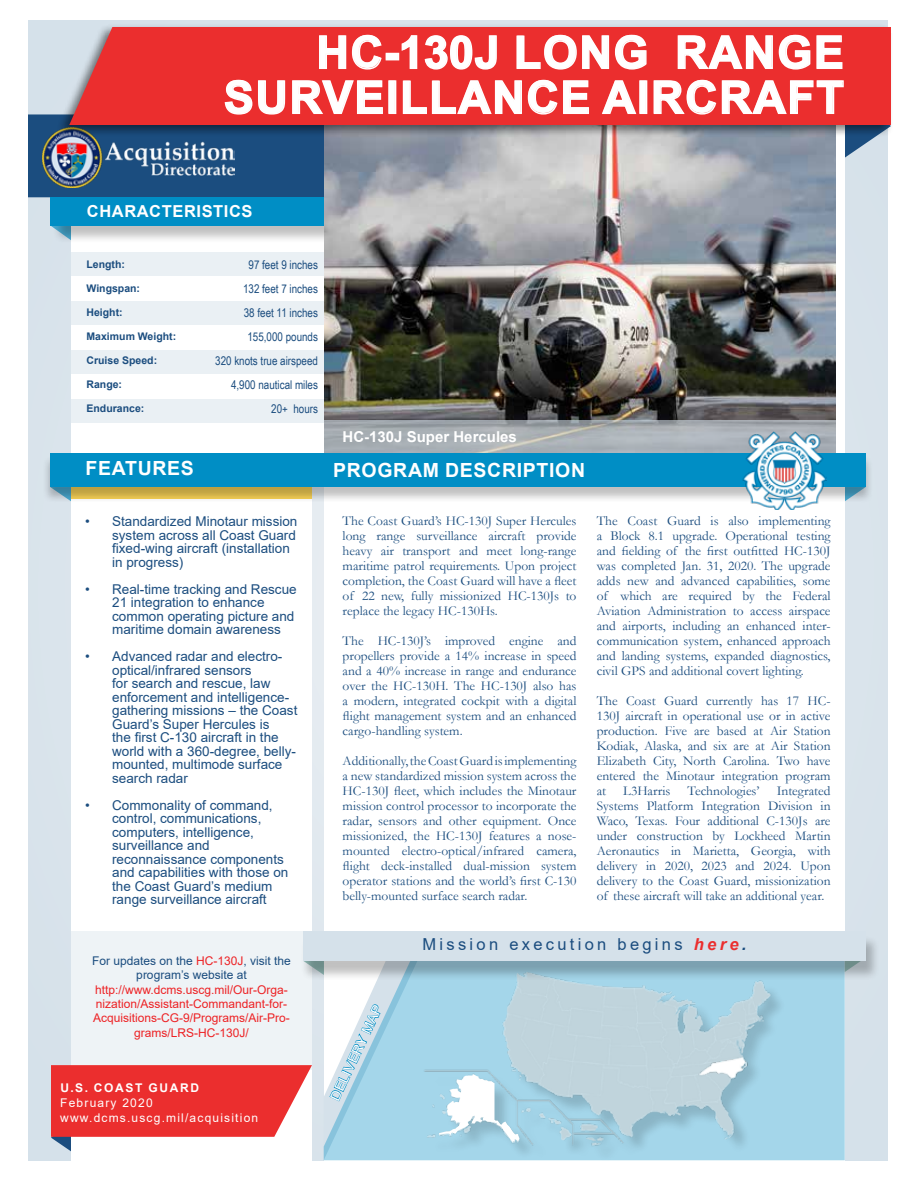
<style>
.page{position:relative;width:918px;height:1188px;background:#fff}
.page>*{position:absolute;margin:0;border:0;box-sizing:border-box;transform-origin:0 0}
.t1{font:700 45px/45px "Arial";letter-spacing:.035em;color:#fff;text-align:right}
.t2{font:700 19.5px "Arial";letter-spacing:.035em;color:#fff}
.t3{font:16.5px "Arial";letter-spacing:.2em;color:#1b4d7f}
.t4{font:700 16.5px "Arial";letter-spacing:.035em;color:#fff}
.t5{font:700 15px "Arial";color:#fff}
.t6{font:13.5px/15px "Garamond";color:#1b4d7f;text-align:justify}
.t7{font:13.5px/13.5px "Arial";color:#1b4d7f}
.t8{font:13.5px "Arial";color:#fff}
.t9{font:12px/14.4px "Arial";color:#ed2124;text-align:center}
.t10{font:12px/24px "Arial Narrow";color:#1b4d7f;text-align:right}
.t11{font:12px/14.4px "Arial";color:#1b4d7f;text-align:center}
.t12{font:12px/15px "Arial";letter-spacing:.1em;color:#fff}
.t13{font:700 12px "Arial";letter-spacing:.135em;color:#fff}
.t14{font:700 10.5px "Arial";color:#1b4d7f}
.s1{color:#ed2124}
.s2{font-weight:700;font-style:italic;color:#eb2e2e}
.s3{font-weight:700;font-style:italic}
</style>
<div class="page">
<div style="left:24px;top:20px;width:864px;height:1141px;background:#d9e3eb"></div>
<div style="left:71px;top:472px;width:241px;height:713px;background:#fff"></div>
<div style="left:787px;top:981px;width:58px;height:179px;background:#a4d6ea"></div>
<div style="left:428px;top:975px;width:359px;height:188px;background:#000;opacity:.26"></div>
<img style="left:519px;top:981px;width:264px;height:173px">
<div style="left:71px;top:204px;width:262px;height:264px;background:#fff"></div>
<div style="left:28px;top:114px;width:296px;height:83px;background:#1b4d7f"></div>
<div style="left:324px;top:100px;width:521px;height:853px;background:#fff"></div>
<div style="left:52px;top:200px;width:300px;height:44px;background:#000;opacity:.25"></div>
<div style="left:50px;top:197px;width:283px;height:28px;background:#008ec5"></div>
<div style="left:3px;top:15px;width:25px;height:1150px;background:#fff"></div>
<img style="left:42px;top:128px;width:193px;height:60px">
<div style="left:71px;top:253px;width:253px;height:23px;background:#eaf0f4"></div>
<div style="left:71px;top:302px;width:253px;height:23px;background:#eaf0f4"></div>
<div style="left:71px;top:350px;width:253px;height:23px;background:#eaf0f4"></div>
<div style="left:71px;top:399px;width:253px;height:23px;background:#eaf0f4"></div>
<div style="left:300px;top:935px;width:580px;height:46px;background:#000;opacity:.25"></div>
<div style="left:303px;top:931px;width:563px;height:30px;background:#d5e1ea"></div>
<img style="left:324px;top:137px;width:512px;height:284px">
<div style="left:57px;top:23px;width:837px;height:114px;background:#000;opacity:.5"></div>
<div style="left:69px;top:27px;width:822px;height:98px;background:#eb2e2e"></div>
<svg style="left:324px;top:421px;width:512px;height:32px;fill:#a9afb5"></svg>
<div style="left:42px;top:455px;width:832px;height:49px;background:#000;opacity:.25"></div>
<div style="left:50px;top:453px;width:816px;height:34px;background:#008ec5"></div>
<img style="left:743px;top:431px;width:84px;height:78px">
<img style="left:689px;top:1049px;width:68px;height:35px">
<svg style="left:318px;top:34px;width:65px;height:36px"></svg>
<div style="left:386px;top:53px;width:13px;height:7px;border:2px solid #fff"></div>
<svg style="left:401px;top:34px;width:17px;height:36px"></svg>
<svg style="left:424px;top:34px;width:74px;height:36px"></svg>
<svg style="left:516px;top:34px;width:131px;height:36px"></svg>
<svg style="left:224px;top:79px;width:160px;height:36px"></svg>
<div style="left:388px;top:80px;width:8px;height:34px;border:2px solid #fff"></div>
<svg style="left:402px;top:79px;width:188px;height:36px"></svg>
<svg style="left:601px;top:79px;width:36px;height:36px"></svg>
<div style="left:639px;top:80px;width:8px;height:34px;border:2px solid #fff"></div>
<svg style="left:653px;top:34px;width:238px;height:134px"></svg>
<svg style="left:51px;top:931px;width:468px;height:229px"></svg>
<h1 class="t1" style="left:224px;top:30px;width:621px">HC-130J LONG RANGE<br>SURVEILLANCE AIRCRAFT</h1>
<p class="t4" style="left:87px;top:200px;width:167px">CHARACTERISTICS</p>
<p class="t14" style="left:87px;top:257px;width:40px">Length:</p>
<p class="t14" style="left:87px;top:281px;width:55px">Wingspan:</p>
<p class="t14" style="left:87px;top:305px;width:38px">Height:</p>
<p class="t14" style="left:87px;top:329px;width:91px">Maximum Weight:</p>
<p class="t14" style="left:87px;top:353px;width:72px">Cruise Speed:</p>
<p class="t14" style="left:87px;top:377px;width:37px">Range:</p>
<p class="t14" style="left:87px;top:401px;width:59px">Endurance:</p>
<p class="t10" style="left:215px;top:252px;width:104px">97 feet 9 inches<br>132 feet 7 inches<br>38 feet 11 inches<br>155,000 pounds<br>320 knots true airspeed<br>4,900 nautical miles<br>20+ hours</p>
<p class="t5" style="left:343px;top:426px;width:176px">HC-130J Super Hercules</p>
<h2 class="t2" style="left:86px;top:455px;width:110px">FEATURES</h2>
<h2 class="t2" style="left:333px;top:457px;width:254px">PROGRAM DESCRIPTION</h2>
<p class="t6" style="left:343px;top:513px;width:235px">The Coast Guard’s HC-130J Super Hercules long range surveillance aircraft provide heavy air transport and meet long-range maritime patrol requirements. Upon project completion, the Coast Guard will have a fleet of 22 new, fully missionized HC-130Js to replace the legacy HC-130Hs.</p>
<p class="t6" style="left:343px;top:633px;width:235px">The HC-130J’s improved engine and propellers provide a 14% increase in speed and a 40% increase in range and endurance over the HC-130H. The HC-130J also has a modern, integrated cockpit with a digital flight management system and an enhanced cargo-handling system.</p>
<p class="t6" style="left:343px;top:753px;width:235px">Additionally, the Coast Guard is implementing a new standardized mission system across the HC-130J fleet, which includes the Minotaur mission control processor to incorporate the radar, sensors and other equipment. Once missionized, the HC-130J features a nose&shy;mounted electro-optical/infrared camera, flight deck-installed dual-mission system operator stations and the world’s first C-130 belly-mounted surface search radar.</p>
<p class="t7" style="left:112px;top:515px;width:187px;text-indent:-27px">• Standardized Minotaur mission system across all Coast Guard fixed-wing aircraft (installation in progress)</p>
<p class="t7" style="left:112px;top:582px;width:186px;text-indent:-27px">• Real-time tracking and Rescue<br>21 integration to enhance common operating picture and maritime domain awareness</p>
<p class="t7" style="left:112px;top:650px;width:187px;text-indent:-27px">• Advanced radar and electro&shy;optical/infrared sensors<br>for search and rescue, law enforcement and intelligence&shy;gathering missions – the Coast<br>Guard’s Super Hercules is<br>the first C-130 aircraft in the world with a 360-degree, belly&shy;mounted, multimode surface search radar</p>
<p class="t7" style="left:112px;top:798px;width:178px;text-indent:-27px">• Commonality of command, control, communications, computers, intelligence, surveillance and reconnaissance components and capabilities with those on the Coast Guard’s medium range surveillance aircraft</p>
<p class="t6" style="left:597px;top:513px;width:235px">The Coast Guard is also implementing a Block 8.1 upgrade. Operational testing and fielding of the first outfitted HC-130J was completed Jan. 31, 2020. The upgrade adds new and advanced capabilities, some of which are required by the Federal Aviation Administration to access airspace and airports, including an enhanced inter&shy;communication system, enhanced approach and landing systems, expanded diagnostics, civil GPS and additional covert lighting.</p>
<p class="t6" style="left:597px;top:693px;width:235px">The Coast Guard currently has 17 HC-130J aircraft in operational use or in active production. Five are based at Air Station Kodiak, Alaska, and six are at Air Station Elizabeth City, North Carolina. Two have entered the Minotaur integration program at</p>
<p class="t6" style="left:597px;top:783px;width:235px;text-indent:180px">Integrated Systems Platform Integration Division in Waco, Texas. Four additional C-130Js are under construction by Lockheed Martin Aeronautics in Marietta, Georgia, with delivery in 2020, 2023 and 2024. Upon delivery to the Coast Guard, missionization of these aircraft will take an additional year.</p>
<p class="t6" style="left:623px;top:783px;width:49px">L3Harris</p>
<p class="t6" style="left:688px;top:783px;width:73px">Technologies’</p>
<p class="t11" style="left:92px;top:953px;width:200px">For updates on the <span class="s1">HC-130J</span>, visit the program’s website at</p>
<p class="t9" style="left:93px;top:982px;width:198px">http://www.dcms.uscg.mil/Our-Orga&shy;nization/Assistant-Commandant-for-Acquisitions-CG-9/Programs/Air-Pro&shy;grams/LRS-HC-130J/</p>
<p class="t13" style="left:60px;top:1079px;width:140px">U.S. COAST GUARD</p>
<p class="t12" style="left:60px;top:1095px;width:199px">February 2020 www.dcms.uscg.mil/acquisition</p>
<p class="t8" style="left:326px;top:1096px;width:106px;rotate:-65deg">DELIVERY MAP</p>
<p class="t3" style="left:422px;top:933px;width:326px">Mission execution begins <span class="s2">here</span><span class="s3">.</span></p>
</div>
